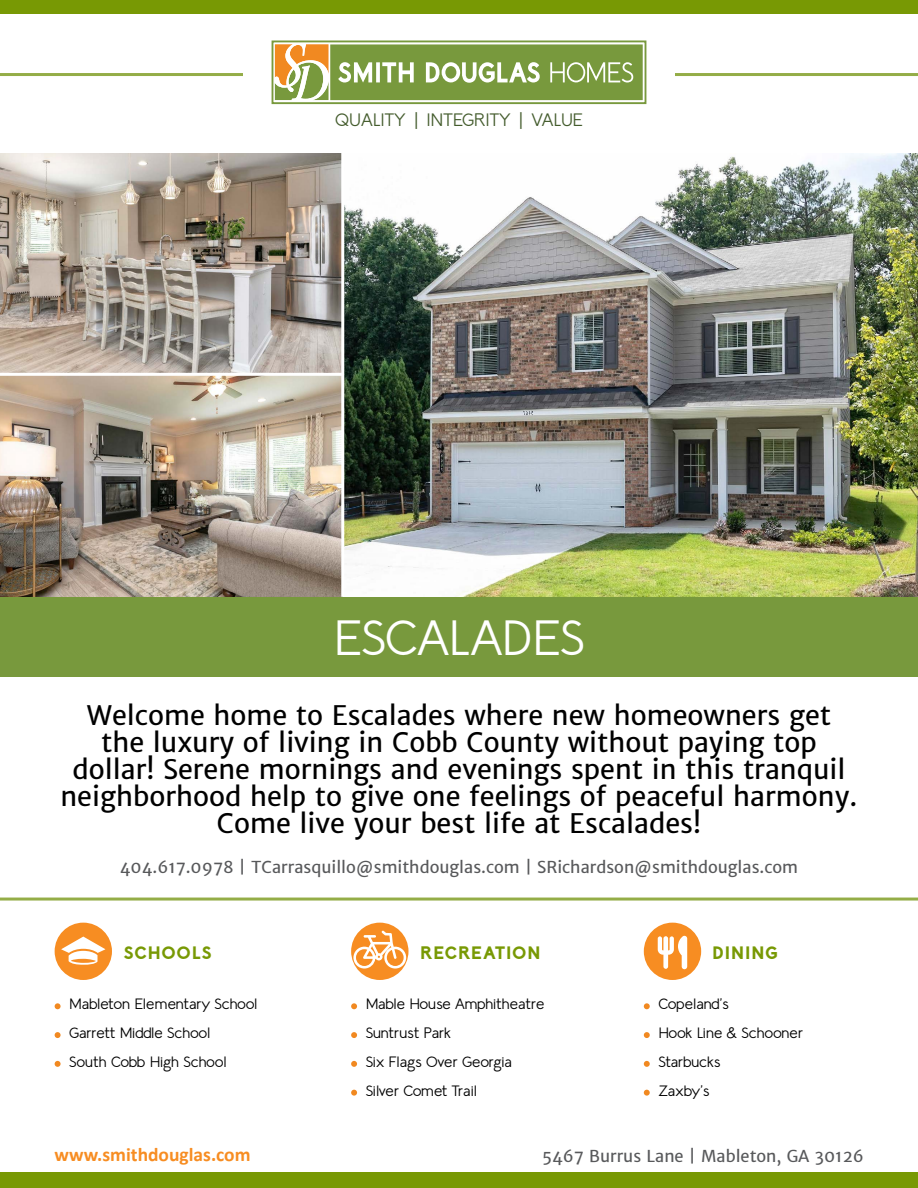
<style>
.page{position:relative;width:918px;height:1188px;background:#fff}
.page>*{position:absolute;margin:0;border:0;box-sizing:border-box;transform-origin:0 0}
.t1{font:49.5px "Lil Grotesk";letter-spacing:-.01em;color:#fff}
.t2{font:27px/27px "Merriweather Sans";color:#000;text-align:center}
.t3{font:700 19.5px "Calibri";color:#f78d22}
.t4{font:18px "Lil Grotesk";color:#445c2d}
.t5{font:700 18px "Lil Grotesk";letter-spacing:.045em;color:#789904}
.t6{font:16.5px "Merriweather Sans";color:#58595b}
.t7{font:15px/28.8px "Lil Grotesk";letter-spacing:-.01em;color:#000}
</style>
<div class="page">
<hr style="left:0;top:73px;width:243px;height:3px;background:#94ad47">
<hr style="left:675px;top:73px;width:243px;height:3px;background:#94ad47">
<div style="left:0;top:0;width:918px;height:13px;background:#789904"></div>
<svg style="left:330px;top:100px;width:313px;height:1px"></svg>
<div style="left:272px;top:40px;width:374px;height:64px;border:2px solid #78993d"></div>
<svg style="left:274px;top:43px;width:55px;height:58px"></svg>
<div style="left:330px;top:44px;width:313px;height:56px;background:#78993d"></div>
<svg style="left:338px;top:62px;width:34px;height:21px"></svg>
<svg style="left:376px;top:62px;width:4px;height:20px"></svg>
<svg style="left:382px;top:62px;width:32px;height:20px"></svg>
<svg style="left:426px;top:62px;width:114px;height:21px"></svg>
<svg style="left:550px;top:62px;width:83px;height:20px"></svg>
<div style="left:55px;top:923px;width:57px;height:57px;background:#f78d22;border-radius:50%"></div>
<svg style="left:61px;top:937px;width:44px;height:28px"></svg>
<div style="left:351px;top:923px;width:57px;height:57px;background:#f78d22;border-radius:50%"></div>
<svg style="left:353px;top:931px;width:53px;height:38px"></svg>
<div style="left:644px;top:923px;width:57px;height:57px;background:#f78d22;border-radius:50%"></div>
<svg style="left:658px;top:936px;width:29px;height:33px"></svg>
<svg style="left:55px;top:1003px;width:6px;height:6px"></svg>
<svg style="left:55px;top:1032px;width:6px;height:6px"></svg>
<svg style="left:55px;top:1061px;width:6px;height:6px"></svg>
<svg style="left:351px;top:1003px;width:6px;height:6px"></svg>
<svg style="left:351px;top:1032px;width:6px;height:6px"></svg>
<svg style="left:351px;top:1061px;width:6px;height:6px"></svg>
<svg style="left:351px;top:1090px;width:6px;height:6px"></svg>
<svg style="left:644px;top:1003px;width:6px;height:6px"></svg>
<svg style="left:644px;top:1032px;width:6px;height:6px"></svg>
<svg style="left:644px;top:1061px;width:6px;height:6px"></svg>
<svg style="left:644px;top:1090px;width:6px;height:6px"></svg>
<div style="left:0;top:597px;width:918px;height:80px;background:#78993d"></div>
<hr style="left:0;top:898px;width:918px;height:3px;background:#94ad47">
<div style="left:0;top:1173px;width:918px;height:15px;background:#789904"></div>
<img style="left:0;top:153px;width:918px;height:444px">
<hr style="left:0;top:373px;width:343px;height:3px;background:#fff">
<hr style="left:341px;top:146px;width:3px;height:451px;background:#fff">
<p class="t4" style="left:335px;top:109px;width:249px">QUALITY | INTEGRITY | VALUE</p>
<h1 class="t1" style="left:334px;top:607px;width:252px">ESCALADES</h1>
<p class="t2" style="left:60px;top:702px;width:798px">Welcome home to Escalades where new homeowners get<br>the luxury of living in Cobb County without paying top dollar! Serene mornings and evenings spent in this tranquil neighborhood help to give one feelings of peaceful harmony.<br>Come live your best life at Escalades!</p>
<p class="t6" style="left:120px;top:857px;width:680px">404.617.0978 | TCarrasquillo@smithdouglas.com | SRichardson@smithdouglas.com</p>
<p class="t5" style="left:124px;top:942px;width:89px">SCHOOLS</p>
<p class="t5" style="left:420px;top:942px;width:122px">RECREATION</p>
<p class="t5" style="left:712px;top:942px;width:68px">DINING</p>
<p class="t7" style="left:69px;top:990px;width:190px">Mableton Elementary School<br>Garrett Middle School<br>South Cobb High School</p>
<p class="t7" style="left:366px;top:990px;width:180px">Mable House Amphitheatre<br>Suntrust Park<br>Six Flags Over Georgia<br>Silver Comet Trail</p>
<p class="t7" style="left:658px;top:990px;width:146px">Copeland’s<br>Hook Line &amp; Schooner<br>Starbucks<br>Zaxby’s</p>
<p class="t3" style="left:55px;top:1140px;width:198px">www.smithdouglas.com</p>
<p class="t6" style="left:542px;top:1146px;width:323px">5467 Burrus Lane | Mableton, GA 30126</p>
</div>
